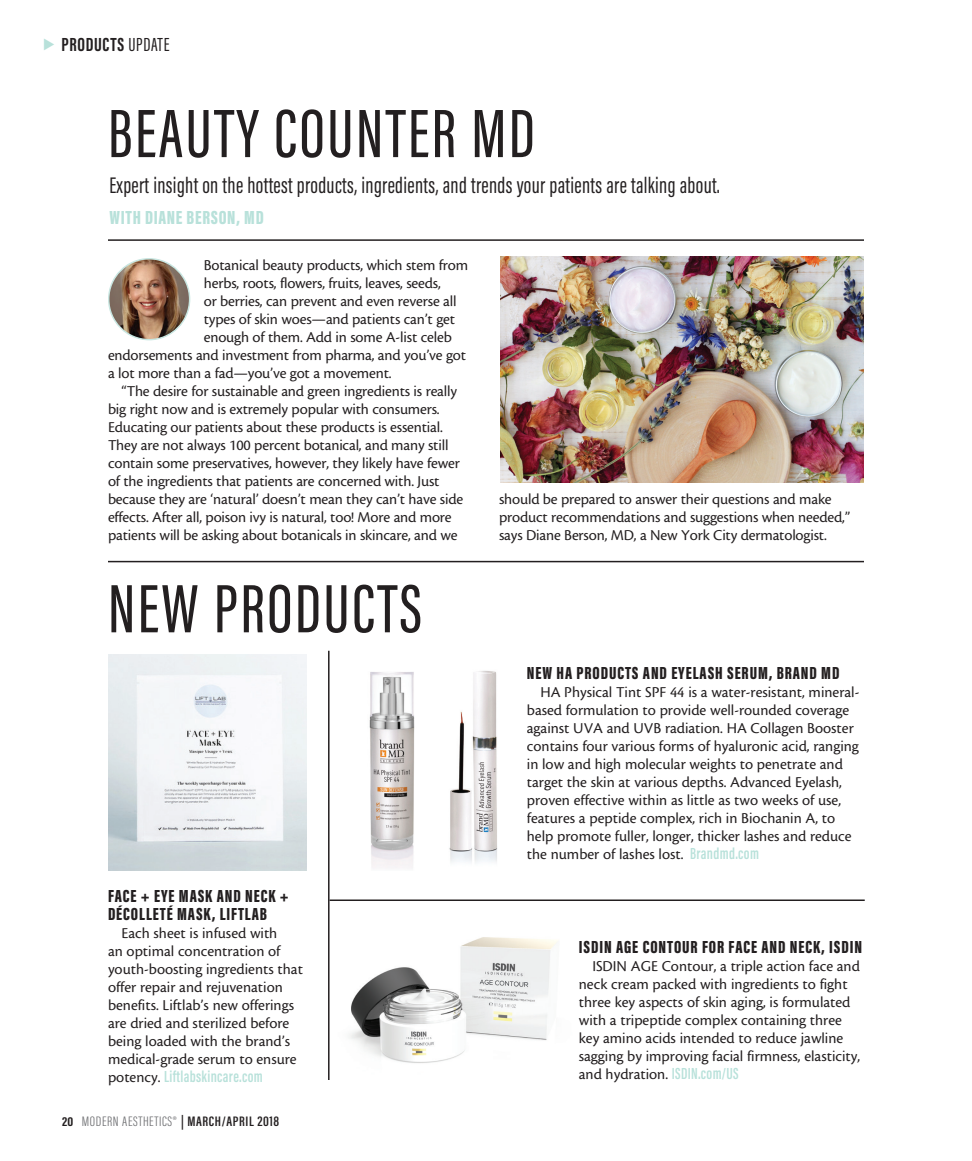
<style>
.page{position:relative;width:972px;height:1161px;background:#fff}
.page>*{position:absolute;margin:0;border:0;box-sizing:border-box;transform-origin:0 0}
.headline{font:500 70.5px "Acumin Pro Extra Cond";letter-spacing:.035em;color:#231f20}
.deck{font:23.25px "Acumin Pro Extra Cond";letter-spacing:.015em;color:#231f20}
.author{font:900 19.5px "Acumin Pro Extra Cond";letter-spacing:.035em;color:#b8e1da}
.t1{font:700 19.5px "Acumin Pro Extra Cond";letter-spacing:.035em;color:#231f20}
.subhead{font:900 18px/18px "Acumin Pro Extra Cond";letter-spacing:.05em;color:#231f20}
.body{font:600 16.5px "Acumin Pro Extra Cond";letter-spacing:.02em;color:#b8e1da}
.body-2{font:15.75px/18px "Cronos MM 408 10";color:#231f20}
.t2{font:300 14.1px "Acumin Pro Extra Cond";letter-spacing:.04em;color:#6c6d70;scale:1.11 1}
.s1{font-weight:400}
.s2{font-family:"Cronos MM 408 10";font-weight:400;font-size:15.75px;color:#231f20}
.s3{font-weight:700;font-size:13.35px;color:#231f20}
.s4{font-weight:600;color:#231f20}
.s5{font-family:"Acumin Pro Extra Cond";font-weight:600;font-size:16.5px;color:#b8e1da}
</style>
<div class="page">
<hr style="left:108px;top:239px;width:756px;height:2px;background:#231f20">
<hr style="left:108px;top:561px;width:756px;height:1px;background:#231f20">
<hr style="left:330px;top:900px;width:535px;height:1px;background:#231f20">
<img style="left:109px;top:259px;width:81px;height:81px;border-radius:40px">
<div style="left:108px;top:258px;width:82px;height:82px;border:1px solid #c9e7e2;border-radius:50%"></div>
<img style="left:500px;top:257px;width:364px;height:226px">
<img style="left:108px;top:654px;width:199px;height:216px">
<img style="left:350px;top:937px;width:208px;height:126px">
<img style="left:369px;top:671px;width:129px;height:197px">
<hr style="left:328px;top:651px;width:2px;height:429px;background:#231f20">
<p class="t1" style="left:62px;top:32px;width:109px">PRODUCTS <span class="s1">UPDATE</span></p>
<p class="headline" style="left:108px;top:91px;width:428px">BEAUTY COUNTER MD</p>
<p class="deck" style="left:110px;top:171px;width:612px">Expert insight on the hottest products, ingredients, and trends your patients are talking about.</p>
<p class="author" style="left:110px;top:205px;width:156px">WITH DIANE BERSON, MD</p>
<p class="body-2" style="left:204px;top:256px;width:266px">Botanical beauty products, which stem from</p>
<p class="body-2" style="left:204px;top:274px;width:238px">herbs, roots, flowers, fruits, leaves, seeds,</p>
<p class="body-2" style="left:204px;top:292px;width:254px">or berries, can prevent and even reverse all</p>
<p class="body-2" style="left:204px;top:310px;width:253px">types of skin woes—and patients can’t get</p>
<p class="body-2" style="left:204px;top:328px;width:250px">enough of them. Add in some A-list celeb</p>
<p class="body-2" style="left:108px;top:346px;width:360px">endorsements and investment from pharma, and you’ve got</p>
<p class="body-2" style="left:108px;top:364px;width:285px">a lot more than a fad—you’ve got a movement.</p>
<p class="body-2" style="left:108px;top:382px;width:357px;text-indent:14px">“The desire for sustainable and green ingredients is really big right now and is extremely popular with consumers.<br>Educating our patients about these products is essential.<br>They are not always 100 percent botanical, and many still contain some preservatives, however, they likely have fewer of the ingredients that patients are concerned with. Just because they are ‘natural’ doesn’t mean they can’t have side effects. After all, poison ivy is natural, too! More and more patients will be asking about botanicals in skincare, and we</p>
<p class="headline" style="left:108px;top:566px;width:315px">NEW PRODUCTS</p>
<p class="subhead" style="left:108px;top:886px;width:182px">FACE + EYE MASK AND NECK +<br>DÉCOLLETÉ MASK, LIFTLAB</p>
<p class="body-2" style="left:108px;top:924px;width:197px;text-indent:14px">Each sheet is infused with<br>an optimal concentration of youth-boosting ingredients that offer repair and rejuvenation benefits. Liftlab’s new offerings are dried and sterilized before being loaded with the brand’s medical-grade serum to ensure</p>
<p class="body" style="left:108px;top:1066px;width:156px"><span class="s2">potency.</span> Liftlabskincare.com</p>
<p class="t2" style="left:62px;top:1113px;width:197px"><span class="s3">20</span> MODERN AESTHETICS® <span class="s4">| MARCH/APRIL 2018</span></p>
<p class="body-2" style="left:499px;top:490px;width:352px">should be prepared to answer their questions and make product recommendations and suggestions when needed,” says Diane Berson, MD, a New York City dermatologist.</p>
<p class="subhead" style="left:527px;top:664px;width:314px">NEW HA PRODUCTS AND EYELASH SERUM, BRAND MD</p>
<p class="body-2" style="left:527px;top:683px;width:334px;text-indent:14px">HA Physical Tint SPF 44 is a water-resistant, mineral&shy;based formulation to provide well-rounded coverage against UVA and UVB radiation. HA Collagen Booster contains four various forms of hyaluronic acid, ranging in low and high molecular weights to penetrate and target the skin at various depths. Advanced Eyelash, proven effective within as little as two weeks of use, features a peptide complex, rich in Biochanin A, to help promote fuller, longer, thicker lashes and reduce the number of lashes lost. <span class="s5">Brandmd.com</span></p>
<p class="subhead" style="left:579px;top:938px;width:285px">ISDIN AGE CONTOUR FOR FACE AND NECK, ISDIN</p>
<p class="body-2" style="left:579px;top:958px;width:283px;text-indent:14px">ISDIN AGE Contour, a triple action face and neck cream packed with ingredients to fight three key aspects of skin aging, is formulated with a tripeptide complex containing three key amino acids intended to reduce jawline sagging by improving facial firmness, elasticity, and hydration. <span class="s5">ISDIN.com/US</span></p>
</div>
